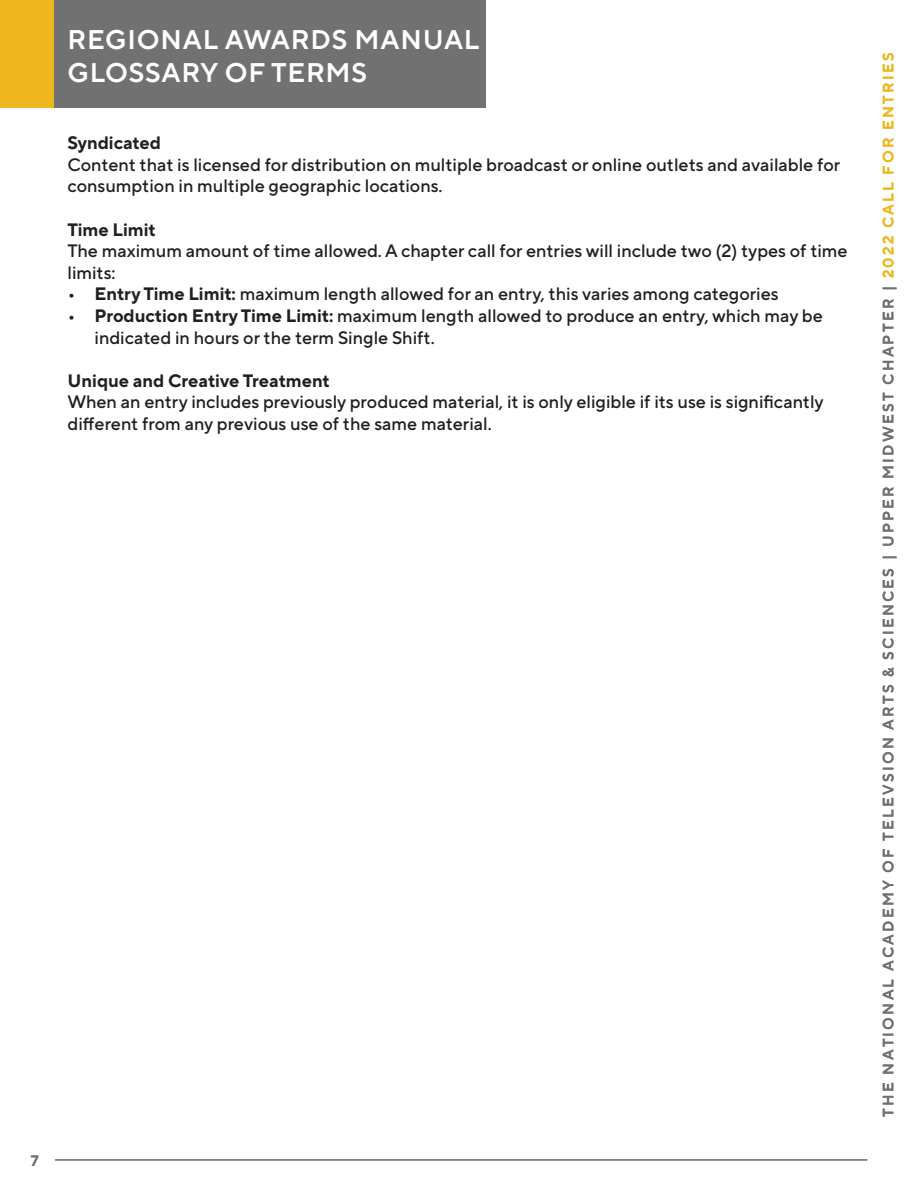
<style>
.page{position:relative;width:918px;height:1188px;background:#fff}
.page>*{position:absolute;margin:0;border:0;box-sizing:border-box;transform-origin:0 0}
.t1{font:600 27px/32.4px "TT Norms Pro";letter-spacing:.03em;color:#fff}
.t2{font:500 18px/21.6px "TT Norms Pro";color:#231f20}
.t3{font:600 15px "TT Norms Pro";letter-spacing:.15em;color:#717172}
.s1{font-weight:700}
.s2{color:#efb71d}
</style>
<div class="page">
<div style="left:0;top:0;width:486px;height:108px;background:#717172"></div>
<div style="left:0;top:0;width:54px;height:108px;background:#efb71d"></div>
<hr style="left:55px;top:1159px;width:812px;height:1px;background:#717172">
<h1 class="t1" style="left:68px;top:22px;width:414px">REGIONAL AWARDS MANUAL<br>GLOSSARY OF TERMS</h1>
<p class="t2" style="left:68px;top:131px;width:774px"><span class="s1">Syndicated<br></span>Content that is licensed for distribution on multiple broadcast or online outlets and available for consumption in multiple geographic locations.</p>
<p class="t2" style="left:68px;top:217px;width:782px"><span class="s1">Time Limit<br></span>The maximum amount of time allowed. A chapter call for entries will include two (2) types of time limits:</p>
<p class="t2" style="left:68px;top:282px;width:713px">• <span class="s1">Entry Time Limit:</span> maximum length allowed for an entry, this varies among categories</p>
<p class="t2" style="left:94px;top:304px;width:730px;text-indent:-27px">• <span class="s1">Production Entry Time Limit:</span> maximum length allowed to produce an entry, which may be indicated in hours or the term Single Shift.</p>
<p class="t2" style="left:68px;top:368px;width:758px"><span class="s1">Unique and Creative Treatment<br></span>When an entry includes previously produced material, it is only eligible if its use is significantly different from any previous use of the same material.</p>
<p class="t3" style="left:31px;top:1150px;width:9px">7</p>
<p class="t3" style="left:877px;top:1117px;width:1066px;rotate:-90deg">THE NATIONAL ACADEMY OF TELEVSION ARTS &amp; SCIENCES | UPPER MIDWEST CHAPTER | <span class="s2">2022 CALL FOR ENTRIES</span></p>
</div>
